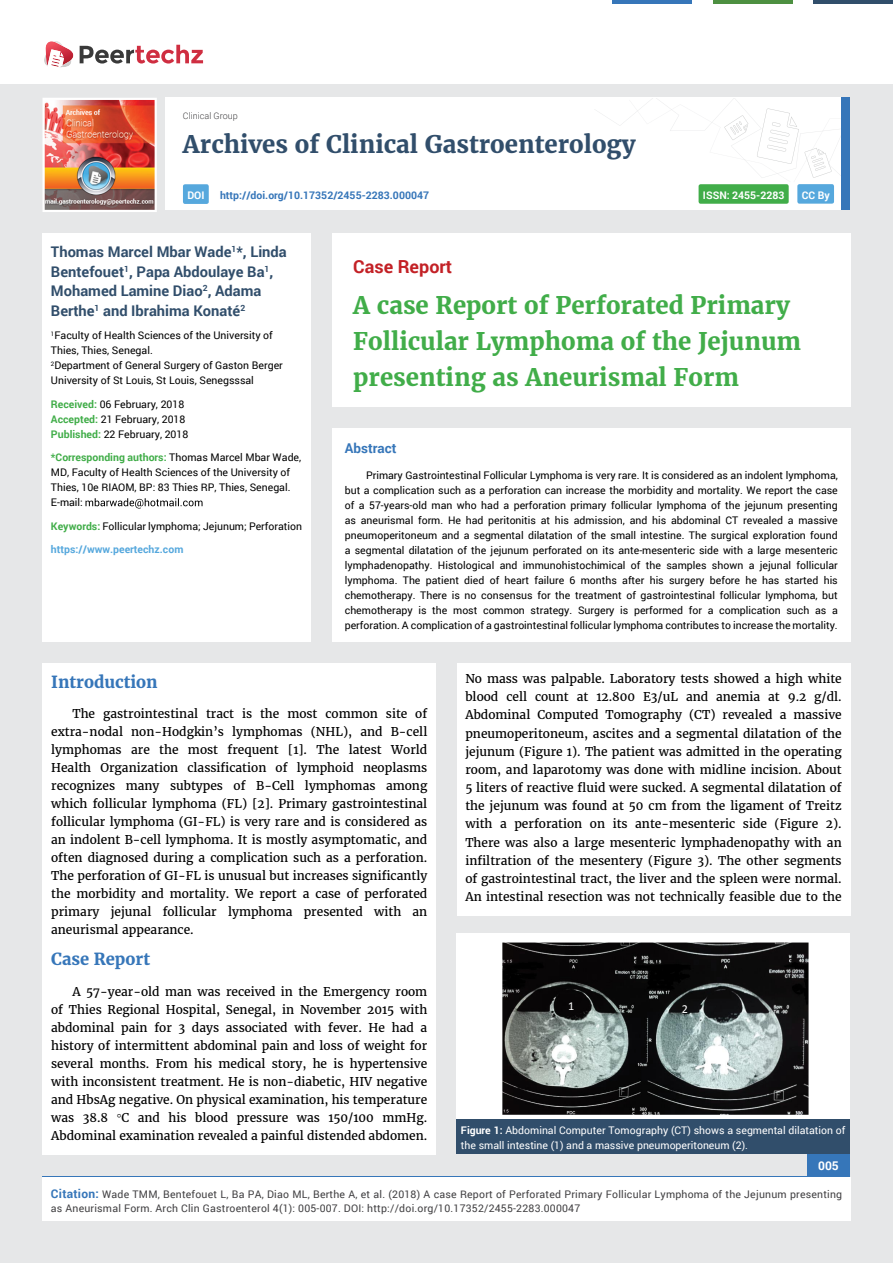
<style>
.page{position:relative;width:893px;height:1263px;background:#e6e7e8}
.page>*{position:absolute;margin:0;border:0;box-sizing:border-box;transform-origin:0 0}
.t1{font:700 24px/36px "Merriweather";color:#41ad49}
.t2{font:700 24px "Merriweather";color:#314e6b}
.t3{font:700 18px "Roboto";color:#c32126}
.t4{font:700 16.5px "Merriweather";color:#3676b9}
.t5{font:700 14.7px/19.5px "Roboto";color:#314e6b}
.t6{font:700 13.5px "Roboto";color:#3676b9}
.t7{font:12.15px "Calibri";color:#fff}
.t8{font:12px/18px "Merriweather";color:#000;text-align:justify}
.t9{font:700 12px "Roboto";color:#fff}
.t10{font:10.5px/15px "Roboto";color:#000}
.t11{font:10.5px/13.5px "Roboto";letter-spacing:.02em;color:#414042}
.t12{font:10.5px/15px "Roboto";color:#fff}
.t13{font:700 10.5px "Roboto";color:#3676b9}
.t14{font:700 10.5px "Roboto";color:#56a8dd}
.t15{font:700 10.5px "Roboto";color:#fff}
.t16{font:300 9px "Roboto";color:#414042}
.s1{font-weight:700;color:#41ad49}
.s2{font-weight:700}
.s3{font-weight:700;font-size:12px;color:#3676b9}
</style>
<div class="page">
<div style="left:165px;top:98px;width:684px;height:112px;background:#fff"></div>
<svg style="left:596px;top:99px;width:245px;height:79px"></svg>
<div style="left:841px;top:98px;width:8px;height:112px;background:#3676b9"></div>
<img style="left:42px;top:98px;width:115px;height:114px">
<div style="left:0;top:0;width:893px;height:83px;background:#fff"></div>
<svg style="left:44px;top:41px;width:159px;height:27px"></svg>
<div style="left:698px;top:184px;width:91px;height:20px;background:#41ad49;border-radius:2px"></div>
<div style="left:797px;top:184px;width:37px;height:20px;background:#56a8dd;border-radius:2px"></div>
<hr style="left:713px;top:0;width:79px;height:3px;background:#4d9041">
<hr style="left:612px;top:0;width:80px;height:3px;background:#3676b9">
<hr style="left:813px;top:0;width:80px;height:3px;background:#314e6b">
<div style="left:807px;top:1154px;width:43px;height:50px;background:#3676b9"></div>
<div style="left:42px;top:1177px;width:809px;height:43px;background:#fff"></div>
<div style="left:183px;top:184px;width:26px;height:20px;background:#56a8dd;border-radius:2px"></div>
<div style="left:332px;top:428px;width:518px;height:214px;background:#fff"></div>
<div style="left:332px;top:233px;width:518px;height:174px;background:#fff"></div>
<div style="left:42px;top:233px;width:269px;height:409px;background:#fff"></div>
<svg style="left:85px;top:498px;width:118px;height:11px"></svg>
<div style="left:43px;top:663px;width:393px;height:491px;background:#fff"></div>
<div style="left:457px;top:663px;width:393px;height:253px;background:#fff"></div>
<div style="left:457px;top:934px;width:393px;height:185px;background:#fff"></div>
<div style="left:457px;top:1119px;width:393px;height:35px;background:#314e6b"></div>
<svg style="left:502px;top:942px;width:306px;height:1px"></svg>
<img style="left:502px;top:943px;width:306px;height:172px">
<p class="t16" style="left:183px;top:110px;width:56px">Clinical Group</p>
<h1 class="t2" style="left:183px;top:129px;width:454px">Archives of Clinical Gastroenterology</h1>
<p class="t15" style="left:187px;top:188px;width:19px">DOI</p>
<p class="t13" style="left:220px;top:188px;width:211px">http://doi.org/10.17352/2455-2283.000047</p>
<p class="t15" style="left:703px;top:188px;width:83px">ISSN: 2455-2283</p>
<p class="t15" style="left:802px;top:188px;width:29px">CC By</p>
<p class="t5" style="left:51px;top:242px;width:237px">Thomas Marcel Mbar Wade<sup>1</sup>*, Linda<br>Bentefouet<sup>1</sup>, Papa Abdoulaye Ba<sup>1</sup>,<br>Mohamed Lamine Diao<sup>2</sup>, Adama<br>Berthe<sup>1</sup> and Ibrahima Konaté<sup>2</sup></p>
<p class="t10" style="left:51px;top:328px;width:233px"><sup>1</sup>Faculty of Health Sciences of the University of Thies, Thies, Senegal.<br><sup>2</sup>Department of General Surgery of Gaston Berger University of St Louis, St Louis, Senegsssal</p>
<p class="t10" style="left:51px;top:396px;width:139px"><span class="s1">Received:</span> 06 February, 2018<br><span class="s1">Accepted:</span> 21 February, 2018<br><span class="s1">Published:</span> 22 February, 2018</p>
<p class="t10" style="left:51px;top:450px;width:252px"><span class="s1">*Corresponding authors:</span> Thomas Marcel Mbar Wade, MD, Faculty of Health Sciences of the University of Thies, 10e RIAOM, BP: 83 Thies RP, Thies, Senegal.<br>E-mail:</p>
<p class="t10" style="left:51px;top:518px;width:253px"><span class="s1">Keywords:</span> Follicular lymphoma; Jejunum; Perforation</p>
<p class="t14" style="left:51px;top:542px;width:134px">https://www.peertechz.com</p>
<h2 class="t3" style="left:353px;top:254px;width:100px">Case Report</h2>
<h1 class="t1" style="left:353px;top:287px;width:449px">A case Report of Perforated Primary<br>Follicular Lymphoma of the Jejunum presenting as Aneurismal Form</h1>
<p class="t6" style="left:345px;top:439px;width:53px">Abstract</p>
<p class="t10" style="left:345px;top:467px;width:494px;text-align:justify;text-indent:21px">Primary Gastrointestinal Follicular Lymphoma is very rare. It is considered as an indolent lymphoma, but a complication such as a perforation can increase the morbidity and mortality. We report the case of a 57-years-old man who had a perforation primary follicular lymphoma of the jejunum presenting as aneurismal form. He had peritonitis at his admission, and his abdominal CT revealed a massive pneumoperitoneum and a segmental dilatation of the small intestine. The surgical exploration found a segmental dilatation of the jejunum perforated on its ante-mesenteric side with a large mesenteric lymphadenopathy. Histological and immunohistochimical of the samples shown a jejunal follicular lymphoma. The patient died of heart failure 6 months after his surgery before he has started his chemotherapy. There is no consensus for the treatment of gastrointestinal follicular lymphoma, but chemotherapy is the most common strategy. Surgery is performed for a complication such as a perforation. A complication of a gastrointestinal follicular lymphoma contributes to increase the mortality.</p>
<h3 class="t4" style="left:51px;top:671px;width:108px">Introduction</h3>
<p class="t8" style="left:51px;top:705px;width:378px;text-indent:21px">The gastrointestinal tract is the most common site of extra-nodal non-Hodgkin’s lymphomas (NHL), and B-cell lymphomas are the most frequent [1]. The latest World Health Organization classification of lymphoid neoplasms recognizes many subtypes of B-Cell lymphomas among which follicular lymphoma (FL) [2]. Primary gastrointestinal follicular lymphoma (GI-FL) is very rare and is considered as an indolent B-cell lymphoma. It is mostly asymptomatic, and often diagnosed during a complication such as a perforation.<br>The perforation of GI-FL is unusual but increases significantly the morbidity and mortality. We report a case of perforated primary jejunal follicular lymphoma presented with an aneurismal appearance.</p>
<h3 class="t4" style="left:51px;top:949px;width:100px">Case Report</h3>
<p class="t8" style="left:51px;top:983px;width:378px;text-indent:21px">A 57-year-old man was received in the Emergency room of Thies Regional Hospital, Senegal, in November 2015 with abdominal pain for 3 days associated with fever. He had a history of intermittent abdominal pain and loss of weight for several months. From his medical story, he is hypertensive with inconsistent treatment. He is non-diabetic, HIV negative and HbsAg negative. On physical examination, his temperature was 38.8 C and his blood pressure was 150/100 mmHg.<br>Abdominal examination revealed a painful distended abdomen.</p>
<p class="t8" style="left:465px;top:670px;width:378px">No mass was palpable. Laboratory tests showed a high white blood cell count at 12.800 E3/uL and anemia at 9.2 g/dl.<br>Abdominal Computed Tomography (CT) revealed a massive p neumoperitoneum, ascites and a segmental dilatation of the jejunum (Figure 1). The patient was admitted in the operating room, and laparotomy was done with midline incision. About 5 liters of reactive fluid were sucked. A segmental dilatation of the jejunum was found at 50 cm from the ligament of Treitz with a perforation on its ante-mesenteric side (Figure 2).<br>There was also a large mesenteric lymphadenopathy with an infiltration of the mesentery (Figure 3). The other segments of gastrointestinal tract, the liver and the spleen were normal.<br>An intestinal resection was not t echnically feasible due to the</p>
<p class="t7" style="left:568px;top:1001px;width:8px">1</p>
<p class="t7" style="left:682px;top:1004px;width:8px">2</p>
<p class="t12" style="left:461px;top:1123px;width:386px"><span class="s2">Figure 1:</span> Abdominal Computer Tomography (CT) shows a segmental dilatation of the small intestine (1) and a massive pneumoperitoneum (2).</p>
<p class="t9" style="left:818px;top:1158px;width:22px">005</p>
<p class="t11" style="left:51px;top:1188px;width:793px"><span class="s3">Citation:</span> Wade TMM, Bentefouet L, Ba PA, Diao ML, Berthe A, et al. (2018) A case Report of Perforated Primary Follicular Lymphoma of the Jejunum presenting as Aneurismal Form. Arch Clin Gastroenterol 4(1): 005-007. DOI: http://doi.org/10.17352/2455-2283.000047</p>
</div>
